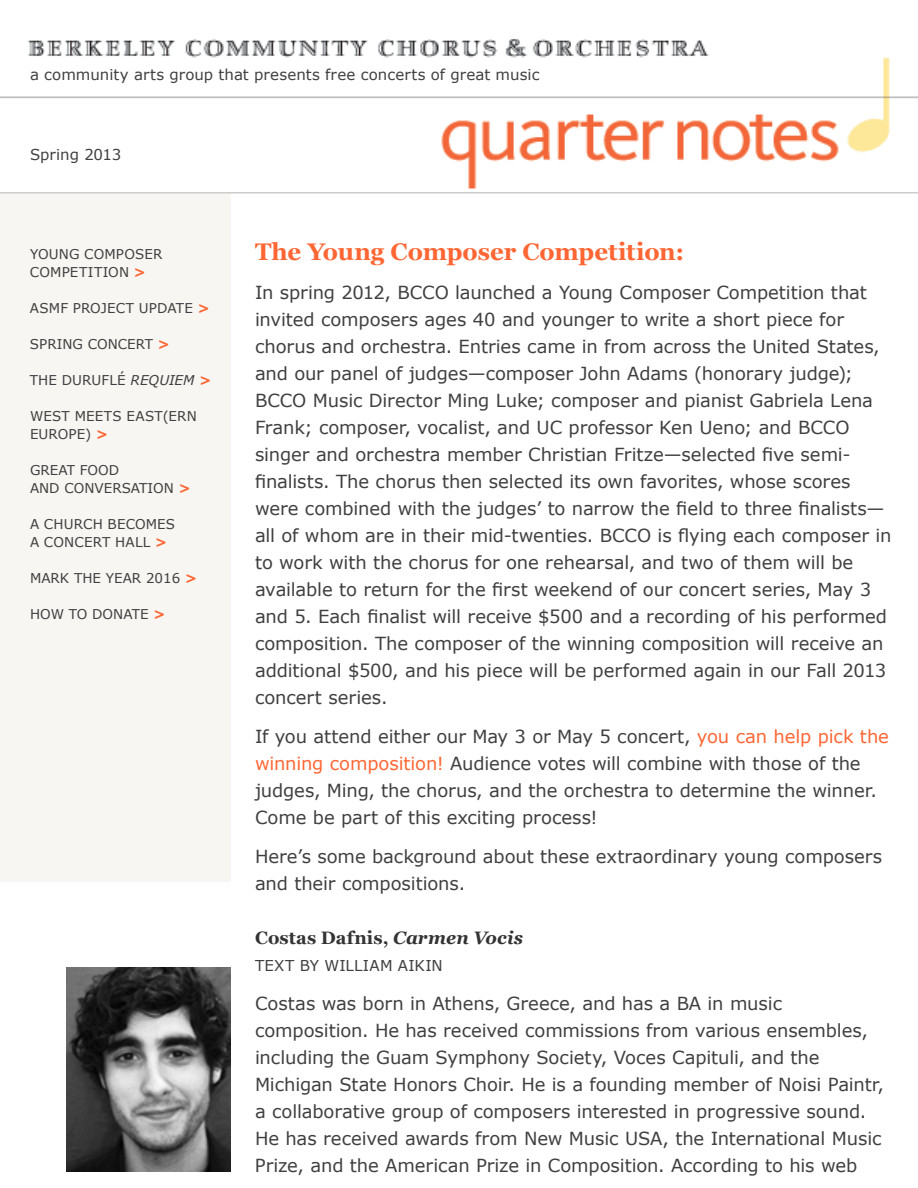
<style>
.page{position:relative;width:918px;height:1188px;background:#fff}
.page>*{position:absolute;margin:0;border:0;box-sizing:border-box;transform-origin:0 0}
.t1{font:700 24px "Georgia";letter-spacing:-.005em;color:#f63}
.t2{font:18px/27px "Verdana";letter-spacing:-.005em;color:#404040}
.t3{font:700 18px "Georgia";letter-spacing:.01em;color:#333}
.t4{font:15px "Verdana";letter-spacing:.005em;color:#404040}
.t5{font:13.5px/18px "Verdana";letter-spacing:.01em;color:#404040}
.t6{font:700 13.5px "Verdana";color:#f63}
.s1{font-weight:700;color:#f63}
.s2{font-style:italic}
.s3{color:#f63}
</style>
<div class="page">
<img style="left:0;top:39px;width:918px;height:150px">
<div style="left:0;top:192px;width:231px;height:690px;background:#f8f6f2"></div>
<img style="left:66px;top:967px;width:165px;height:204px">
<hr style="left:0;top:192px;width:918px;height:2px;background:#ccc">
<p class="t4" style="left:30px;top:65px;width:511px">a community arts group that presents free concerts of great music</p>
<p class="t4" style="left:30px;top:145px;width:93px">Spring 2013</p>
<p class="t5" style="left:30px;top:245px;width:134px">YOUNG COMPOSER<br>COMPETITION <span class="s1">&gt;</span></p>
<p class="t5" style="left:30px;top:299px;width:181px">ASMF PROJECT UPDATE <span class="s1">&gt;</span></p>
<p class="t5" style="left:30px;top:335px;width:10px">spr</p>
<p class="t5" style="left:57px;top:335px;width:71px">ing concert</p>
<p class="t6" style="left:158px;top:336px;width:13px">&gt;</p>
<p class="t5" style="left:30px;top:371px;width:183px">The DURUFLÉ <span class="s2">REQUIEM</span> <span class="s1">&gt;</span></p>
<p class="t5" style="left:30px;top:407px;width:166px">WEST MEETS EAST(ERN<br>EUROPE) <span class="s1">&gt;</span></p>
<p class="t5" style="left:30px;top:461px;width:84px">Great Food and Co nvers</p>
<p class="t5" style="left:131px;top:479px;width:61px">ation <span class="s1">&gt;</span></p>
<p class="t5" style="left:30px;top:515px;width:147px">A CHURCH BECOMES<br>A CONCERT HALL</p>
<p class="t6" style="left:155px;top:534px;width:13px">&gt;</p>
<p class="t5" style="left:30px;top:569px;width:54px">Mark the</p>
<p class="t5" style="left:106px;top:569px;width:92px">Year 2016 <span class="s1">&gt;</span></p>
<p class="t5" style="left:30px;top:605px;width:137px">How To Do nate <span class="s1">&gt;</span></p>
<h1 class="t1" style="left:255px;top:238px;width:431px">The Young Composer Competition:</h1>
<p class="t2" style="left:255px;top:278px;width:638px">In spring 2012, BCCO launched a Young Composer Competition that invited composers ages 40 and younger to write a short piece for chorus and orchestra. Entries came in from across the United States, and our panel of judges—composer John Adams (honorary judge); BCCO Music Director Ming Luke; composer and pianist Gabriela Lena Frank; composer, vocalist, and UC professor Ken Ueno; and BCCO singer and orchestra member Christian Fritze—selected five semi&shy;finalists. The chorus then selected its own favorites, whose scores were combined with the judges’ to narrow the field to three finalists— all of whom are in their mid-twenties. BCCO is flying each composer in to work with the chorus for one rehearsal, and two of them will be available to return for the first weekend of our concert series, May 3 and 5. Each finalist will receive $500 and a recording of his performed composition. The composer of the winning composition will receive an additional $500, and his piece will be performed again in our Fall 2013 concert series.</p>
<p class="t2" style="left:255px;top:722px;width:635px">If you attend either our May 3 or May 5 concert, <span class="s3">you can help pick the winning composition!</span> Audience votes will combine with those of the judges, Ming, the chorus, and the orchestra to determine the winner.<br>Come be part of this exciting process!</p>
<p class="t2" style="left:255px;top:842px;width:629px">Here’s some background about these extraordinary young composers and their compositions.</p>
<p class="t3" style="left:255px;top:927px;width:270px">Costas Dafnis, <span class="s2">Carmen Vocis</span></p>
<p class="t4" style="left:255px;top:956px;width:189px">text by william aikin</p>
<p class="t2" style="left:255px;top:989px;width:631px">Costas was born in Athens, Greece, and has a BA in music composition. He has received commissions from various ensembles, including the Guam Symphony Society, Voces Capituli, and the Michigan State Honors Choir. He is a founding member of Noisi Paintr, a collaborative group of composers interested in progressive sound.<br>He has received awards from New Music USA, the International Music Prize, and the American Prize in Composition. According to his web</p>
</div>
